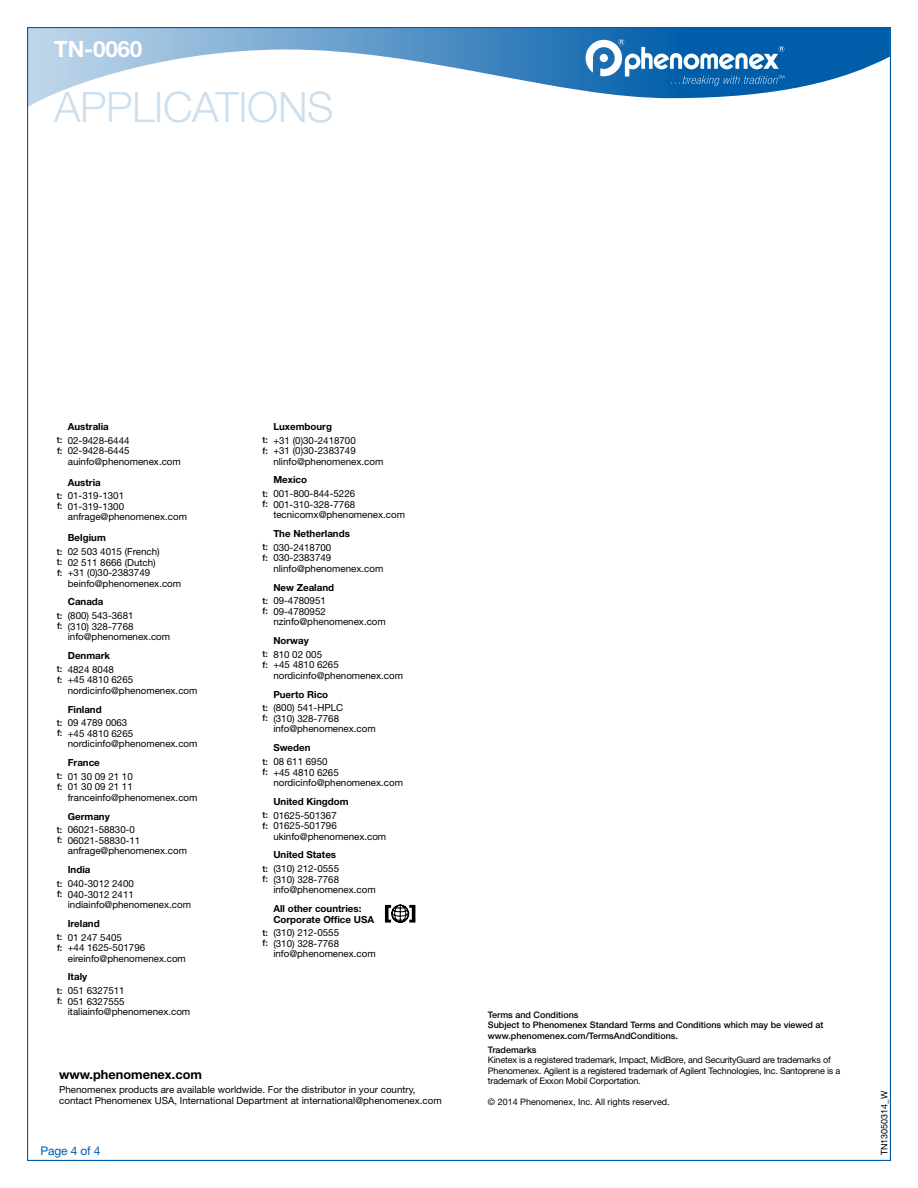
<style>
.page{position:relative;width:918px;height:1188px;background:#fff}
.page>*{position:absolute;margin:0;border:0;box-sizing:border-box;transform-origin:0 0}
.t1{font:300 42px "Helvetica Neue LT Std";letter-spacing:-.01em;color:#ccdfee}
.t2{font:700 22.5px "Helvetica Neue LT Std";letter-spacing:-.01em;color:#fff}
.t3{font:700 12.75px "Helvetica Neue LT Std";color:#000}
.t4{font:12px "Helvetica Neue LT Std";letter-spacing:-.01em;color:#005daa}
.t5{font:9.75px/10.5px "Helvetica Neue LT Std";color:#000}
.t6{font:700 9.75px/10.5px "Helvetica Neue LT Std";color:#000}
.t7{font:500 9px/10.5px "Helvetica Neue LT Std";color:#000}
.t8{font:9px/10.5px "Helvetica Neue LT Std";letter-spacing:-.02em;color:#000}
.t9{font:9px "Helvetica Neue LT Std";color:#000}
</style>
<div class="page">
<svg style="left:29px;top:29px;width:860px;height:78px"></svg>
<svg style="left:586px;top:39px;width:198px;height:47px"></svg>
<svg style="left:385px;top:905px;width:30px;height:18px"></svg>
<h2 class="t2" style="left:54px;top:35px;width:90px">TN-0060</h2>
<h1 class="t1" style="left:54px;top:81px;width:281px">APPLICATIONS</h1>
<p class="t6" style="left:68px;top:421px;width:43px">Australia</p>
<p class="t5" style="left:68px;top:435px;width:115px">02-9428-6444<br>02-9428-6445 auinfo@phenomenex.com</p>
<p class="t7" style="left:57px;top:434px;width:7px">t: f:</p>
<p class="t6" style="left:68px;top:477px;width:35px">Austria</p>
<p class="t5" style="left:68px;top:490px;width:121px">01-319-1301<br>01-319-1300 anfrage@phenomenex.com</p>
<p class="t7" style="left:57px;top:490px;width:7px">t: f:</p>
<p class="t6" style="left:68px;top:532px;width:40px">Belgium</p>
<p class="t5" style="left:68px;top:546px;width:115px">02 503 4015 (French)<br>02 511 8666 (Dutch)<br>+31 (0)30-2383749 beinfo@phenomenex.com</p>
<p class="t7" style="left:57px;top:546px;width:7px;text-align:justify">t: t: f:</p>
<p class="t6" style="left:68px;top:596px;width:37px">Canada</p>
<p class="t5" style="left:68px;top:610px;width:104px">(800) 543-3681<br>(310) 328-7768 info@phenomenex.com</p>
<p class="t7" style="left:57px;top:610px;width:7px">t: f:</p>
<p class="t6" style="left:68px;top:650px;width:44px">Denmark</p>
<p class="t5" style="left:68px;top:664px;width:131px">4824 8048<br>+45 4810 6265 nordicinfo@phenomenex.com</p>
<p class="t7" style="left:57px;top:664px;width:7px">t: f:</p>
<p class="t6" style="left:68px;top:704px;width:35px">Finland</p>
<p class="t5" style="left:68px;top:717px;width:131px">09 4789 0063<br>+45 4810 6265 nordicinfo@phenomenex.com</p>
<p class="t7" style="left:57px;top:717px;width:7px">t: f:</p>
<p class="t6" style="left:68px;top:757px;width:34px">France</p>
<p class="t5" style="left:68px;top:771px;width:131px">01 30 09 21 10<br>01 30 09 21 11 franceinfo@phenomenex.com</p>
<p class="t7" style="left:57px;top:771px;width:7px">t: f:</p>
<p class="t6" style="left:68px;top:811px;width:44px">Germany</p>
<p class="t5" style="left:68px;top:825px;width:121px">06021-58830-0<br>06021-58830-11 anfrage@phenomenex.com</p>
<p class="t7" style="left:57px;top:824px;width:7px">t: f:</p>
<p class="t6" style="left:68px;top:864px;width:24px">India</p>
<p class="t5" style="left:68px;top:878px;width:125px">040-3012 2400<br>040-3012 2411 indiainfo@phenomenex.com</p>
<p class="t7" style="left:57px;top:878px;width:7px">t: f:</p>
<p class="t6" style="left:68px;top:918px;width:33px">Ireland</p>
<p class="t5" style="left:68px;top:932px;width:120px">01 247 5405<br>+44 1625-501796 eireinfo@phenomenex.com</p>
<p class="t7" style="left:57px;top:932px;width:7px">t: f:</p>
<p class="t6" style="left:68px;top:972px;width:21px">Italy</p>
<p class="t5" style="left:68px;top:985px;width:124px">051 6327511<br>051 6327555 italiainfo@phenomenex.com</p>
<p class="t7" style="left:57px;top:985px;width:7px">t: f:</p>
<p class="t6" style="left:273px;top:421px;width:60px">Luxembourg</p>
<p class="t5" style="left:273px;top:435px;width:112px">+31 (0)30-2418700<br>+31 (0)30-2383749 nlinfo@phenomenex.com</p>
<p class="t7" style="left:262px;top:434px;width:7px">t: f:</p>
<p class="t6" style="left:273px;top:474px;width:35px">Mexico</p>
<p class="t5" style="left:273px;top:488px;width:133px">001-800-844-5226<br>001-310-328-7768 tecnicomx@phenomenex.com</p>
<p class="t7" style="left:262px;top:488px;width:7px">t: f:</p>
<p class="t6" style="left:273px;top:528px;width:78px">The Netherlands</p>
<p class="t5" style="left:273px;top:542px;width:112px">030-2418700<br>030-2383749 nlinfo@phenomenex.com</p>
<p class="t7" style="left:262px;top:542px;width:7px">t: f:</p>
<p class="t6" style="left:273px;top:582px;width:62px">New Zealand</p>
<p class="t5" style="left:273px;top:595px;width:114px">09-4780951<br>09-4780952 nzinfo@phenomenex.com</p>
<p class="t7" style="left:262px;top:595px;width:7px">t: f:</p>
<p class="t6" style="left:273px;top:635px;width:37px">Norway</p>
<p class="t5" style="left:273px;top:649px;width:131px">810 02 005<br>+45 4810 6265 nordicinfo@phenomenex.com</p>
<p class="t7" style="left:262px;top:649px;width:7px">t: f:</p>
<p class="t6" style="left:273px;top:689px;width:56px">Puerto Rico</p>
<p class="t5" style="left:273px;top:703px;width:104px">(800) 541-HPLC<br>(310) 328-7768 info@phenomenex.com</p>
<p class="t7" style="left:262px;top:702px;width:7px">t: f:</p>
<p class="t6" style="left:273px;top:742px;width:39px">Sweden</p>
<p class="t5" style="left:273px;top:756px;width:131px">08 611 6950<br>+45 4810 6265 nordicinfo@phenomenex.com</p>
<p class="t7" style="left:262px;top:756px;width:7px">t: f:</p>
<p class="t6" style="left:273px;top:796px;width:77px">United Kingdom</p>
<p class="t5" style="left:273px;top:810px;width:114px">01625-501367<br>01625-501796 ukinfo@phenomenex.com</p>
<p class="t7" style="left:262px;top:810px;width:7px">t: f:</p>
<p class="t6" style="left:273px;top:850px;width:64px">United States</p>
<p class="t5" style="left:273px;top:863px;width:104px">(310) 212-0555<br>(310) 328-7768 info@phenomenex.com</p>
<p class="t7" style="left:262px;top:863px;width:7px">t: f:</p>
<p class="t6" style="left:273px;top:903px;width:102px">All other countries:<br>Corporate Office USA</p>
<p class="t5" style="left:273px;top:927px;width:104px">(310) 212-0555<br>(310) 328-7768 info@phenomenex.com</p>
<p class="t7" style="left:262px;top:927px;width:7px">t: f:</p>
<h3 class="t3" style="left:59px;top:1067px;width:144px">www.phenomenex.com</h3>
<p class="t5" style="left:59px;top:1084px;width:384px">Phenomenex products are available worldwide. For the distributor in your country, contact Phenomenex USA, International Department at international@phenomenex.com</p>
<p class="t4" style="left:40px;top:1143px;width:62px">Page 4 of 4</p>
<p class="t7" style="left:488px;top:1009px;width:337px">Terms and Conditions<br>Subject to Phenomenex Standard Terms and Conditions which may be viewed at www.phenomenex.com/TermsAndConditions.</p>
<p class="t7" style="left:488px;top:1044px;width:50px">Trademarks</p>
<p class="t8" style="left:488px;top:1054px;width:354px">Kinetex is a registered trademark, Impact, MidBore, and SecurityGuard are trademarks of<br>Phenomenex. Agilent is a registered trademark of Agilent Technologies, Inc. Santoprene is a trademark of Exxon Mobil Corportation.</p>
<p class="t9" style="left:488px;top:1096px;width:183px">© 2014 Phenomenex, Inc. All rights reserved.</p>
<p class="t9" style="left:879px;top:1155px;width:66px;rotate:-90deg">TN13050314_W</p>
</div>
